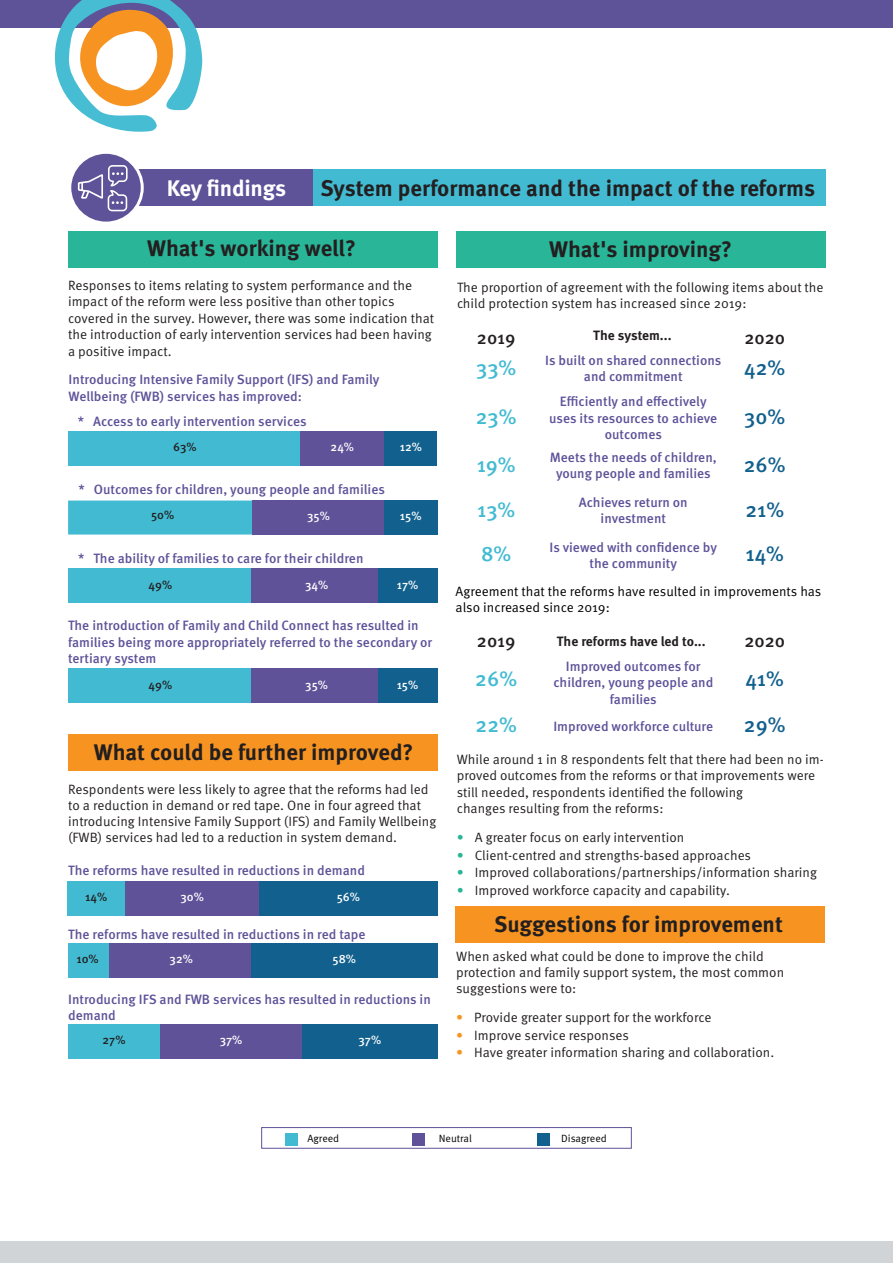
<style>
.page{position:relative;width:893px;height:1263px;background:#fff}
.page>*{position:absolute;margin:0;border:0;box-sizing:border-box;transform-origin:0 0}
.t1{font:700 22.5px "Meta OT";color:#231f20}
.Heading_2{font:700 22.5px "Meta OT";letter-spacing:-.01em;color:#fff}
.Body{font:500 21px "Meta OT";color:#12608e}
.Body-2{font:500 21px "Meta OT";color:#42bbd2}
.Body-3{font:500 18px "Meta OT";color:#231f20}
.t2{font:13.5px/16.2px "Meta OT";color:#231f20}
.Body-4{font:500 13.5px/16.5px "Meta OT";color:#5e5299;text-align:center}
.Body-5{font:13.5px/16.5px "Meta OT";color:#231f20}
.t3{font:500 13.5px/16.2px "Meta OT";color:#5f5298}
.Body-6{font:13.5px/16.5px "Meta OT";color:#000}
.Body-7{font:700 13.5px "Meta OT";color:#231f20}
.t4{font:500 12px "Meta OT";color:#fff}
.t5{font:500 12px "Meta OT";color:#231f20}
.t6{font:10.5px "Meta OT";color:#000}
.s1{color:#29b597}
.s2{color:#f79421}
</style>
<div class="page">
<div style="left:0;top:1242px;width:893px;height:21px;background:#d1d4d6"></div>
<div style="left:0;top:0;width:893px;height:27px;background:#5e5299"></div>
<svg style="left:49px;top:0;width:154px;height:132px"></svg>
<div style="left:68px;top:231px;width:369px;height:37px;background:#29b597"></div>
<div style="left:456px;top:231px;width:369px;height:37px;background:#29b597"></div>
<div style="left:68px;top:431px;width:234px;height:35px;background:#42bbd2"></div>
<div style="left:300px;top:431px;width:84px;height:35px;background:#5f5298"></div>
<div style="left:384px;top:431px;width:53px;height:35px;background:#12608e"></div>
<div style="left:68px;top:569px;width:185px;height:34px;background:#42bbd2"></div>
<div style="left:251px;top:569px;width:131px;height:34px;background:#5f5298"></div>
<div style="left:378px;top:569px;width:59px;height:34px;background:#12608e"></div>
<div style="left:68px;top:669px;width:185px;height:34px;background:#42bbd2"></div>
<div style="left:251px;top:669px;width:131px;height:34px;background:#5f5298"></div>
<div style="left:378px;top:669px;width:59px;height:34px;background:#12608e"></div>
<div style="left:68px;top:500px;width:184px;height:35px;background:#42bbd2"></div>
<div style="left:252px;top:500px;width:132px;height:35px;background:#5f5298"></div>
<div style="left:384px;top:500px;width:53px;height:35px;background:#12608e"></div>
<div style="left:68px;top:734px;width:369px;height:37px;background:#f79421"></div>
<div style="left:68px;top:943px;width:42px;height:34px;background:#42bbd2"></div>
<div style="left:109px;top:943px;width:145px;height:34px;background:#5f5298"></div>
<div style="left:251px;top:943px;width:187px;height:34px;background:#12608e"></div>
<div style="left:68px;top:1024px;width:92px;height:34px;background:#42bbd2"></div>
<div style="left:160px;top:1024px;width:142px;height:34px;background:#5f5298"></div>
<div style="left:302px;top:1024px;width:135px;height:34px;background:#12608e"></div>
<div style="left:67px;top:882px;width:58px;height:34px;background:#42bbd2"></div>
<div style="left:125px;top:882px;width:134px;height:34px;background:#5f5298"></div>
<div style="left:259px;top:882px;width:179px;height:34px;background:#12608e"></div>
<div style="left:312px;top:169px;width:513px;height:37px;background:#42bbd2"></div>
<div style="left:133px;top:169px;width:179px;height:37px;background:#5e5299"></div>
<svg style="left:70px;top:152px;width:72px;height:71px;fill:#5e5298"></svg>
<div style="left:68px;top:151px;width:76px;height:74px;border:3px solid #fff;border-radius:50%"></div>
<svg style="left:78px;top:165px;width:50px;height:46px;background:#7b71aa"></svg>
<div style="left:455px;top:906px;width:370px;height:37px;background:#f79421"></div>
<div style="left:285px;top:1133px;width:13px;height:13px;background:#42bbd2"></div>
<div style="left:412px;top:1133px;width:13px;height:13px;background:#5f5298"></div>
<div style="left:537px;top:1133px;width:12px;height:13px;background:#12608e"></div>
<div style="left:261px;top:1127px;width:370px;height:21px;border:1px solid #5f5298"></div>
<p class="Heading_2" style="left:167px;top:174px;width:121px">Key findings</p>
<p class="t1" style="left:321px;top:174px;width:496px">System performance and the impact of the reforms</p>
<p class="t1" style="left:147px;top:234px;width:210px">What's working well?</p>
<p class="t1" style="left:549px;top:235px;width:184px">What's improving?</p>
<p class="Body-5" style="left:68px;top:277px;width:368px">Responses to items relating to system performance and the impact of the reform were less positive than other topics covered in the survey. However, there was some indication that the introduction of early intervention services had been having a positive impact.</p>
<p class="Body-5" style="left:457px;top:279px;width:368px">The proportion of agreement with the following items about the child protection system has increased since 2019:</p>
<p class="Body-7" style="left:593px;top:327px;width:80px">The system...</p>
<p class="Body-3" style="left:477px;top:327px;width:40px">2019</p>
<p class="Body-3" style="left:744px;top:327px;width:42px">2020</p>
<p class="Body-4" style="left:545px;top:352px;width:178px">Is built on shared connections and commitment</p>
<p class="Body-2" style="left:476px;top:354px;width:42px">33%</p>
<p class="Body" style="left:744px;top:354px;width:42px">42%</p>
<p class="Body-4" style="left:69px;top:371px;width:312px;text-align:left">Introducing Intensive Family Support (IFS) and Family<br>Wellbeing (FWB) services has improved:</p>
<p class="Body-4" style="left:78px;top:413px;width:230px">* Access to early intervention services</p>
<p class="Body-4" style="left:549px;top:394px;width:170px">Efficiently and effectively uses its resources to achieve outcomes</p>
<p class="Body-2" style="left:476px;top:404px;width:42px">23%</p>
<p class="Body" style="left:744px;top:404px;width:42px">30%</p>
<p class="t5" style="left:173px;top:440px;width:25px">63%</p>
<p class="t4" style="left:331px;top:440px;width:25px">24%</p>
<p class="Body-4" style="left:78px;top:481px;width:308px">* Outcomes for children, young people and families</p>
<p class="t5" style="left:151px;top:508px;width:25px">50%</p>
<p class="t4" style="left:307px;top:509px;width:24px">35%</p>
<p class="Body-4" style="left:78px;top:551px;width:287px">* The ability of families to care for their children</p>
<p class="t4" style="left:400px;top:440px;width:24px">12%</p>
<p class="t4" style="left:400px;top:509px;width:23px">15%</p>
<p class="t5" style="left:149px;top:577px;width:25px">49%</p>
<p class="t4" style="left:305px;top:577px;width:24px">34%</p>
<p class="t4" style="left:397px;top:577px;width:23px">17%</p>
<p class="Body-4" style="left:68px;top:617px;width:366px;text-align:left">The introduction of Family and Child Connect has resulted in families being more appropriately referred to the secondary or tertiary system</p>
<p class="t5" style="left:149px;top:677px;width:25px">49%</p>
<p class="t4" style="left:305px;top:677px;width:24px">35%</p>
<p class="t4" style="left:397px;top:677px;width:23px">15%</p>
<p class="t1" style="left:94px;top:738px;width:321px">What could be further improved?</p>
<p class="t2" style="left:68px;top:781px;width:370px">Respondents were less likely to agree that the reforms had led to a reduction in demand or red tape. One in four agreed that introducing Intensive Family Support (IFS) and Family Wellbeing (FWB) services had led to a reduction in system demand.</p>
<p class="t3" style="left:68px;top:862px;width:298px">The reforms have resulted in reductions in demand</p>
<p class="t5" style="left:85px;top:890px;width:23px">14%</p>
<p class="t4" style="left:180px;top:890px;width:25px">30%</p>
<p class="t4" style="left:337px;top:890px;width:25px">56%</p>
<p class="t3" style="left:68px;top:927px;width:299px">The reforms have resulted in reductions in red tape</p>
<p class="t5" style="left:76px;top:951px;width:24px">10%</p>
<p class="t4" style="left:170px;top:951px;width:25px">32%</p>
<p class="t4" style="left:333px;top:951px;width:25px">58%</p>
<p class="t3" style="left:68px;top:991px;width:364px">Introducing IFS and FWB services has resulted in reductions in demand</p>
<p class="t5" style="left:103px;top:1032px;width:24px">27%</p>
<p class="t4" style="left:220px;top:1032px;width:24px">37%</p>
<p class="t4" style="left:358px;top:1032px;width:24px">37%</p>
<p class="Body-2" style="left:477px;top:452px;width:40px">19%</p>
<p class="Body-4" style="left:550px;top:449px;width:169px">Meets the needs of children, young people and families</p>
<p class="Body" style="left:744px;top:452px;width:43px">26%</p>
<p class="Body-2" style="left:477px;top:496px;width:40px">13%</p>
<p class="Body-4" style="left:579px;top:494px;width:111px">Achieves return on investment</p>
<p class="Body" style="left:745px;top:496px;width:40px">21%</p>
<p class="Body-2" style="left:481px;top:541px;width:32px">8%</p>
<p class="Body-4" style="left:550px;top:539px;width:169px">Is viewed with confidence by the community</p>
<p class="Body" style="left:745px;top:541px;width:40px">14%</p>
<p class="Body-6" style="left:456px;top:583px;width:367px">Agreement that the reforms have resulted in improvements has also increased since 2019:</p>
<p class="Body-3" style="left:477px;top:630px;width:40px">2019</p>
<p class="Body-7" style="left:557px;top:633px;width:150px">The reforms have led to...</p>
<p class="Body-3" style="left:744px;top:630px;width:42px">2020</p>
<p class="Body-4" style="left:553px;top:658px;width:161px">Improved outcomes for children, young people and families</p>
<p class="Body-2" style="left:475px;top:665px;width:43px">26%</p>
<p class="Body" style="left:745px;top:665px;width:40px">41%</p>
<p class="Body-2" style="left:476px;top:712px;width:43px">22%</p>
<p class="Body-4" style="left:553px;top:718px;width:161px">Improved workforce culture</p>
<p class="Body" style="left:744px;top:712px;width:43px">29%</p>
<p class="t2" style="left:457px;top:752px;width:369px">While around 1 in 8 respondents felt that there had been no im&shy;proved outcomes from the reforms or that improvements were still needed, respondents identified the following</p>
<p class="t2" style="left:457px;top:800px;width:208px">changes resulting from the reforms:</p>
<p class="t2" style="left:457px;top:830px;width:229px"><span class="s1">•</span> A greater focus on early intervention</p>
<p class="t2" style="left:457px;top:847px;width:296px"><span class="s1">•</span> Client-centred and strengths-based approaches</p>
<p class="t2" style="left:457px;top:865px;width:362px"><span class="s1">•</span> Improved collaborations/partnerships/information sharing</p>
<p class="t2" style="left:457px;top:882px;width:275px"><span class="s1">•</span> Improved workforce capacity and capability.</p>
<p class="t1" style="left:494px;top:910px;width:290px">Suggestions for improvement</p>
<p class="t2" style="left:456px;top:948px;width:309px">When asked what could be done to improve the child</p>
<p class="t2" style="left:456px;top:964px;width:329px">protection and family support system, the most common</p>
<p class="t2" style="left:456px;top:980px;width:122px">suggestions were to:</p>
<p class="t2" style="left:456px;top:1010px;width:257px"><span class="s2">•</span> Provide greater support for the workforce</p>
<p class="t2" style="left:456px;top:1027px;width:174px"><span class="s2">•</span> Improve service responses</p>
<p class="t2" style="left:456px;top:1045px;width:319px"><span class="s2">•</span> Have greater information sharing and collaboration.</p>
<p class="t6" style="left:307px;top:1132px;width:33px">Agreed</p>
<p class="t6" style="left:439px;top:1132px;width:35px">Neutral</p>
<p class="t6" style="left:561px;top:1132px;width:47px">Disagreed</p>
</div>
